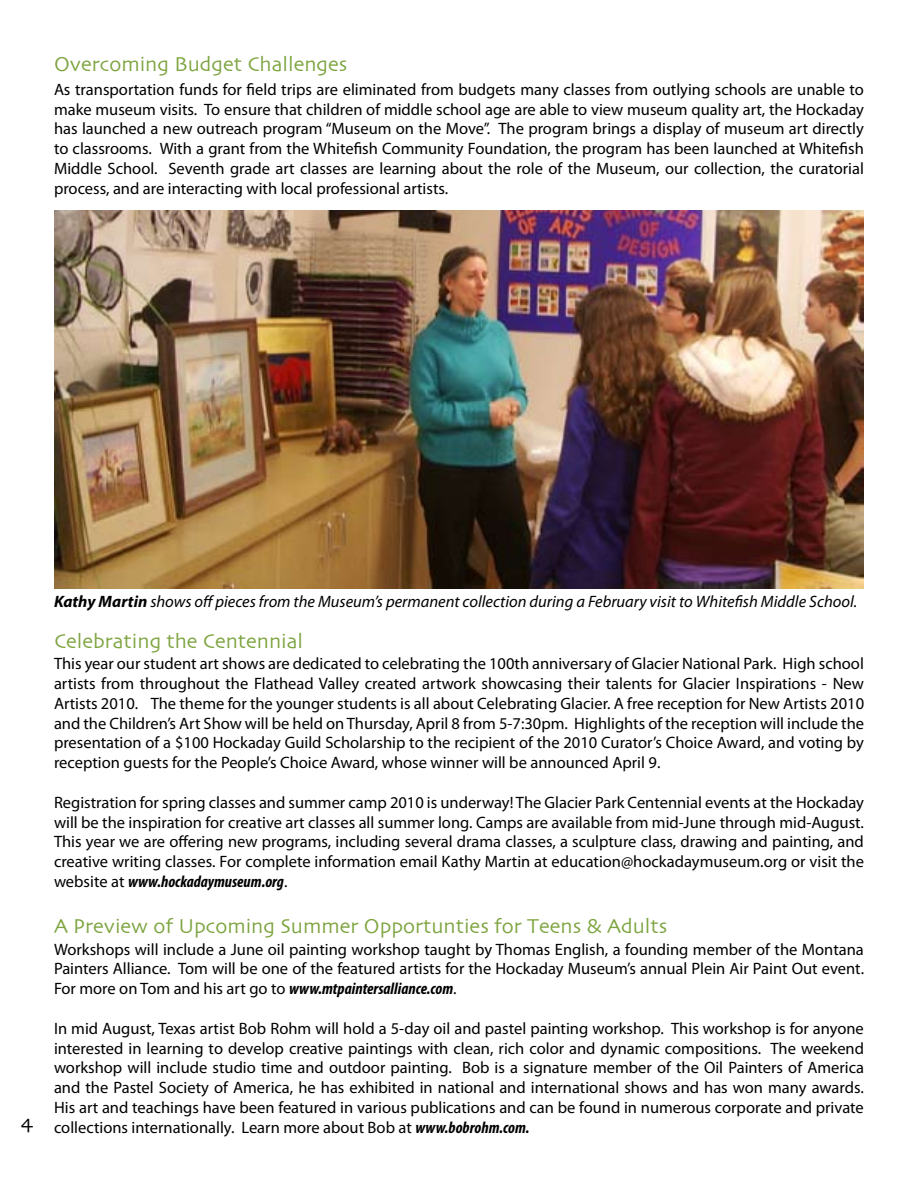
<style>
.page{position:relative;width:918px;height:1188px;background:#fff}
.page>*{position:absolute;margin:0;border:0;box-sizing:border-box;transform-origin:0 0}
.t1{font:21px "Skia";color:#7da43f}
.t2{font:21px "Skia";color:#000}
.t3{font:16.5px/19.8px "Myriad Pro";color:#000;text-align:justify}
.t4{font:italic 16.5px "Myriad Pro";color:#000}
.s1{font-weight:700}
.s2{font-weight:700;font-style:italic;font-stretch:condensed}
</style>
<div class="page">
<img style="left:54px;top:210px;width:810px;height:379px">
<p class="t1" style="left:54px;top:51px;width:295px">Overcoming Budget Challenges</p>
<p class="t3" style="left:54px;top:79px;width:812px">As transportation funds for field trips are eliminated from budgets many classes from outlying schools are unable to make museum visits. To ensure that children of middle school age are able to view museum quality art, the Hockaday has launched a new outreach program “Museum on the Move”. The program brings a display of museum art directly to classrooms. With a grant from the Whitefish Community Foundation, the program has been launched at Whitefish Middle School. Seventh grade art classes are learning about the role of the Museum, our collection, the curatorial process, and are interacting with local professional artists.</p>
<p class="t2" style="left:21px;top:1109px;width:14px">4</p>
<p class="t4" style="left:54px;top:591px;width:805px"><span class="s1">Kathy Martin</span> shows off pieces from the Museum’s permanent collection during a February visit to Whitefish Middle School.</p>
<p class="t1" style="left:54px;top:628px;width:251px">Celebrating the Centennial</p>
<p class="t3" style="left:54px;top:653px;width:812px">This year our student art shows are dedicated to celebrating the 100th anniversary of Glacier National Park. High school artists from throughout the Flathead Valley created artwork showcasing their talents for Glacier Inspirations - New Artists 2010. The theme for the younger students is all about Celebrating Glacier. A free reception for New Artists 2010 and the Children’s Art Show will be held on Thursday, April 8 from 5-7:30pm. Highlights of the reception will include the presentation of a $100 Hockaday Guild Scholarship to the recipient of the 2010 Curator’s Choice Award, and voting by reception guests for the People’s Choice Award, whose winner will be announced April 9.</p>
<p class="t3" style="left:54px;top:792px;width:812px">Registration for spring classes and summer camp 2010 is underway! The Glacier Park Centennial events at the Hockaday will be the inspiration for creative art classes all summer long. Camps are available from mid-June through mid-August.<br>This year we are offering new programs, including several drama classes, a sculpture class, drawing and painting, and creative writing classes. For complete information email Kathy Martin at education@hockadaymuseum.org or visit the website at <span class="s2">www.hockadaymuseum.org</span>.</p>
<p class="t1" style="left:54px;top:914px;width:615px">A Preview of Upcoming Summer Opportunties for Teens &amp; Adults</p>
<p class="t3" style="left:54px;top:939px;width:812px">Workshops will include a June oil painting workshop taught by Thomas English, a founding member of the Montana Painters Alliance. Tom will be one of the featured artists for the Hockaday Museum’s annual Plein Air Paint Out event.<br>For more on Tom and his art go to <span class="s2">www.mtpaintersalliance.com</span>.</p>
<p class="t3" style="left:54px;top:1018px;width:812px">In mid August, Texas artist Bob Rohm will hold a 5-day oil and pastel painting workshop. This workshop is for anyone interested in learning to develop creative paintings with clean, rich color and dynamic compositions. The weekend workshop will include studio time and outdoor painting. Bob is a signature member of the Oil Painters of America and the Pastel Society of America, he has exhibited in national and international shows and has won many awards.<br>His art and teachings have been featured in various publications and can be found in numerous corporate and private collections internationally. Learn more about Bob at <span class="s2">www.bobrohm.com.</span></p>
</div>
